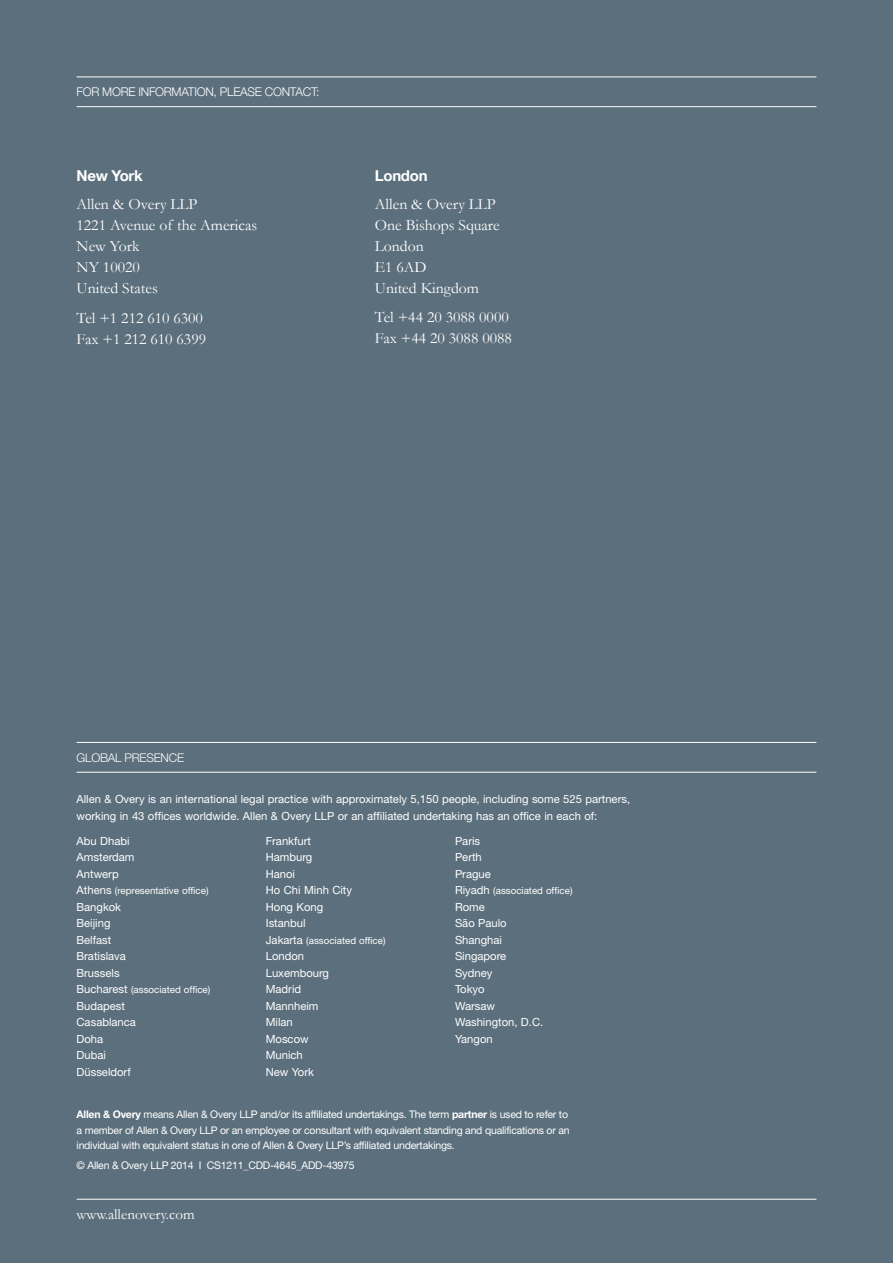
<style>
.page{position:relative;width:893px;height:1263px;background:#5c6f7c}
.page>*{position:absolute;margin:0;border:0;box-sizing:border-box;transform-origin:0 0}
.t1{font:15.75px/21px "Garamond AO";color:#fff}
.t2{font:15px "Garamond AO";color:#fff}
.t3{font:700 15px "Helvetica Neue LT Com";color:#fff}
.t4{font:300 12px "Helvetica Neue LT Com";letter-spacing:-.02em;color:#fff}
.t5{font:11.25px/16.5px "Helvetica Neue LT Com";color:#fff}
.t6{font:10.5px/15.8px "Helvetica Neue LT Com";letter-spacing:-.02em;color:#fff}
.t7{font:9.75px "Helvetica Neue LT Com";color:#fff}
.s1{font-size:11.25px}
.s2{font-weight:700}
</style>
<div class="page">
<hr style="left:77px;top:742px;width:739px;height:1px;background:#fff">
<hr style="left:77px;top:772px;width:739px;height:1px;background:#fff">
<hr style="left:77px;top:77px;width:739px;height:1px;background:#fff">
<hr style="left:77px;top:106px;width:739px;height:1px;background:#fff">
<hr style="left:77px;top:1199px;width:739px;height:1px;background:#fff">
<p class="t4" style="left:77px;top:85px;width:35px">FOR MORE</p>
<p class="t4" style="left:138px;top:85px;width:8px">INFORMATION</p>
<p class="t4" style="left:214px;top:85px;width:28px">, PLEASE</p>
<p class="t4" style="left:265px;top:85px;width:9px">CONTACT</p>
<p class="t4" style="left:316px;top:85px;width:5px">:</p>
<h2 class="t3" style="left:77px;top:167px;width:68px">New York</h2>
<h1 class="t1" style="left:77px;top:193px;width:182px">Allen &amp; Overy LLP<br>1221 Avenue of the Americas<br>New York<br>NY 10020<br>United States</h1>
<h1 class="t1" style="left:77px;top:307px;width:131px">Tel +1 212 610 6300<br>Fax +1 212 610 6399</h1>
<h2 class="t3" style="left:375px;top:167px;width:54px">London</h2>
<h1 class="t1" style="left:375px;top:193px;width:126px">Allen &amp; Overy LLP<br>One Bishops Square<br>London<br>E1 6AD<br>United Kingdom</h1>
<h1 class="t1" style="left:375px;top:306px;width:138px">Tel +44 20 3088 0000<br>Fax +44 20 3088 0088</h1>
<p class="t4" style="left:77px;top:750px;width:109px">GLOBAL PRESENCE</p>
<p class="t5" style="left:77px;top:791px;width:555px">Allen &amp; Overy is an international legal practice with approximately 5,150 people, including some 525 partners, working in 43 offices worldwide. Allen &amp; Overy LLP or an affiliated undertaking has an office in each of:</p>
<p class="t5" style="left:77px;top:832px;width:59px">Abu Dhabi<br>Amsterdam<br>Antwerp</p>
<p class="t7" style="left:77px;top:885px;width:133px"><span class="s1">Athens</span> (representative office)</p>
<p class="t5" style="left:77px;top:898px;width:51px">Bangkok<br>Beijing<br>Belfast<br>Bratislava<br>Brussels</p>
<p class="t7" style="left:77px;top:984px;width:135px"><span class="s1">Bucharest</span> (associated office)</p>
<p class="t5" style="left:77px;top:997px;width:61px">Budapest<br>Casablanca<br>Doha<br>Dubai<br>Düsseldorf</p>
<p class="t5" style="left:266px;top:832px;width:88px">Frankfurt<br>Hamburg<br>Hanoi<br>Ho Chi Minh City<br>Hong Kong<br>Istanbul</p>
<p class="t7" style="left:266px;top:934px;width:121px"><span class="s1">Jakarta</span> (associated office)</p>
<p class="t5" style="left:266px;top:948px;width:65px">London<br>Luxembourg<br>Madrid<br>Mannheim<br>Milan<br>Moscow<br>Munich<br>New York</p>
<p class="t5" style="left:455px;top:832px;width:37px">Paris<br>Perth<br>Prague</p>
<p class="t7" style="left:455px;top:885px;width:119px"><span class="s1">Riyadh</span> (associated office)</p>
<p class="t5" style="left:455px;top:898px;width:90px">Rome<br>São Paulo<br>Shanghai<br>Singapore<br>Sydney<br>Tokyo<br>Warsaw<br>Washington, D.C.<br>Yangon</p>
<p class="t6" style="left:77px;top:1106px;width:495px"><span class="s2">Allen &amp; Overy</span> means Allen &amp; Overy LLP and/or its affiliated undertakings. The term <span class="s2">partner</span> is used to refer to a member of Allen &amp; Overy LLP or an employee or consultant with equivalent standing and qualifications or an individual with equivalent status in one of Allen &amp; Overy LLP’s affiliated undertakings.</p>
<p class="t6" style="left:77px;top:1157px;width:280px">© Allen &amp; Overy LLP 2014 I CS1211_CDD-4645_ADD-43975</p>
<h2 class="t2" style="left:77px;top:1204px;width:120px">www.allenovery.com</h2>
</div>
